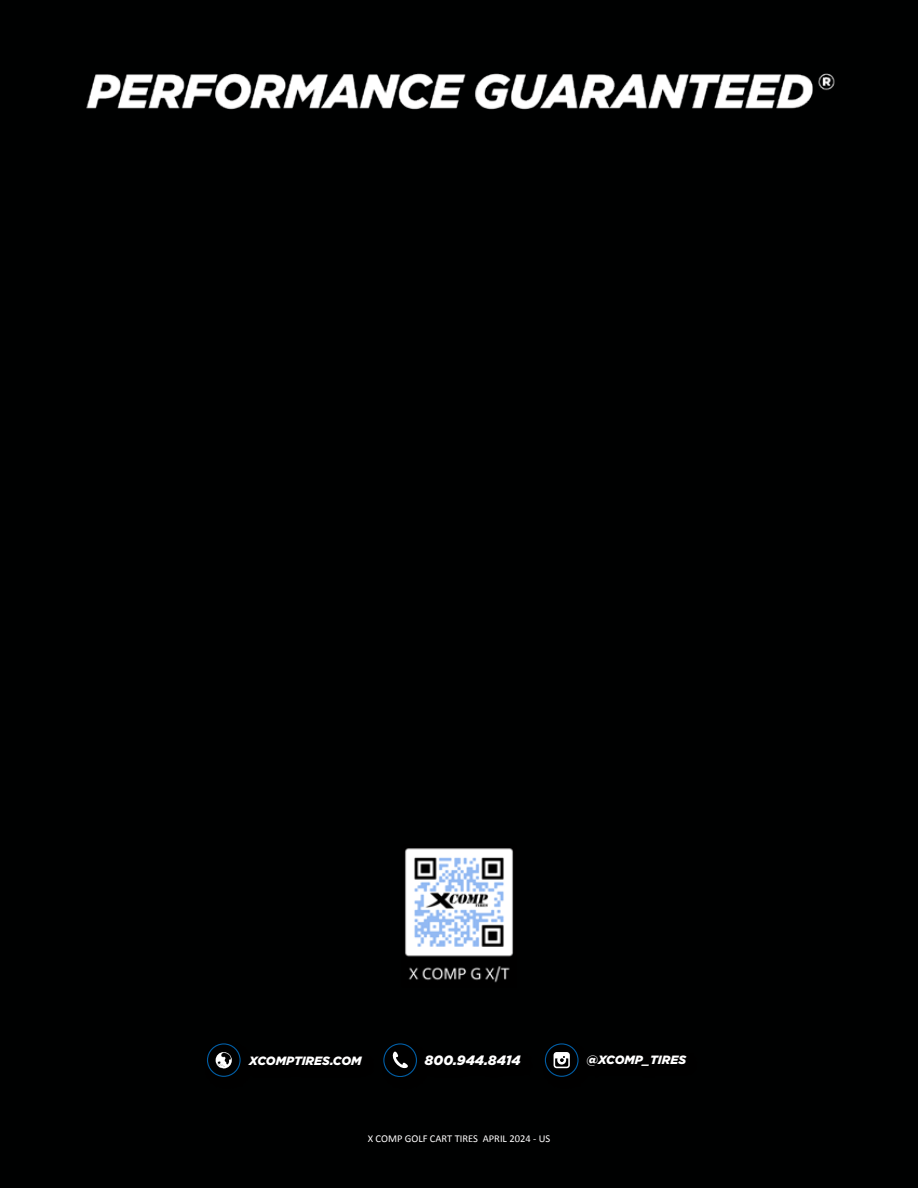
<style>
.page{position:relative;width:918px;height:1188px;background:#000101}
.page>*{position:absolute;margin:0;border:0;box-sizing:border-box;transform-origin:0 0}
.t1{font:italic 900 13.5px "Gotham";color:#fff}
.t2{font:italic 900 12px "Gotham";color:#fff}
.t3{font:10.5px "Calibri";color:#fff}
</style>
<div class="page">
<img style="left:86px;top:73px;width:749px;height:37px">
<svg style="left:545px;top:1043px;width:34px;height:34px"></svg>
<svg style="left:383px;top:1043px;width:34px;height:34px"></svg>
<svg style="left:207px;top:1043px;width:34px;height:34px"></svg>
<img style="left:405px;top:848px;width:109px;height:135px">
<p class="t2" style="left:249px;top:1054px;width:114px">XCOMPTIRES.COM</p>
<p class="t1" style="left:425px;top:1052px;width:98px">800.944.8414</p>
<p class="t2" style="left:586px;top:1052px;width:101px">@XCOMP_TIRES</p>
<p class="t3" style="left:368px;top:1131px;width:184px">X COMP GOLF CART TIRES APRIL 2024 - US</p>
</div>
